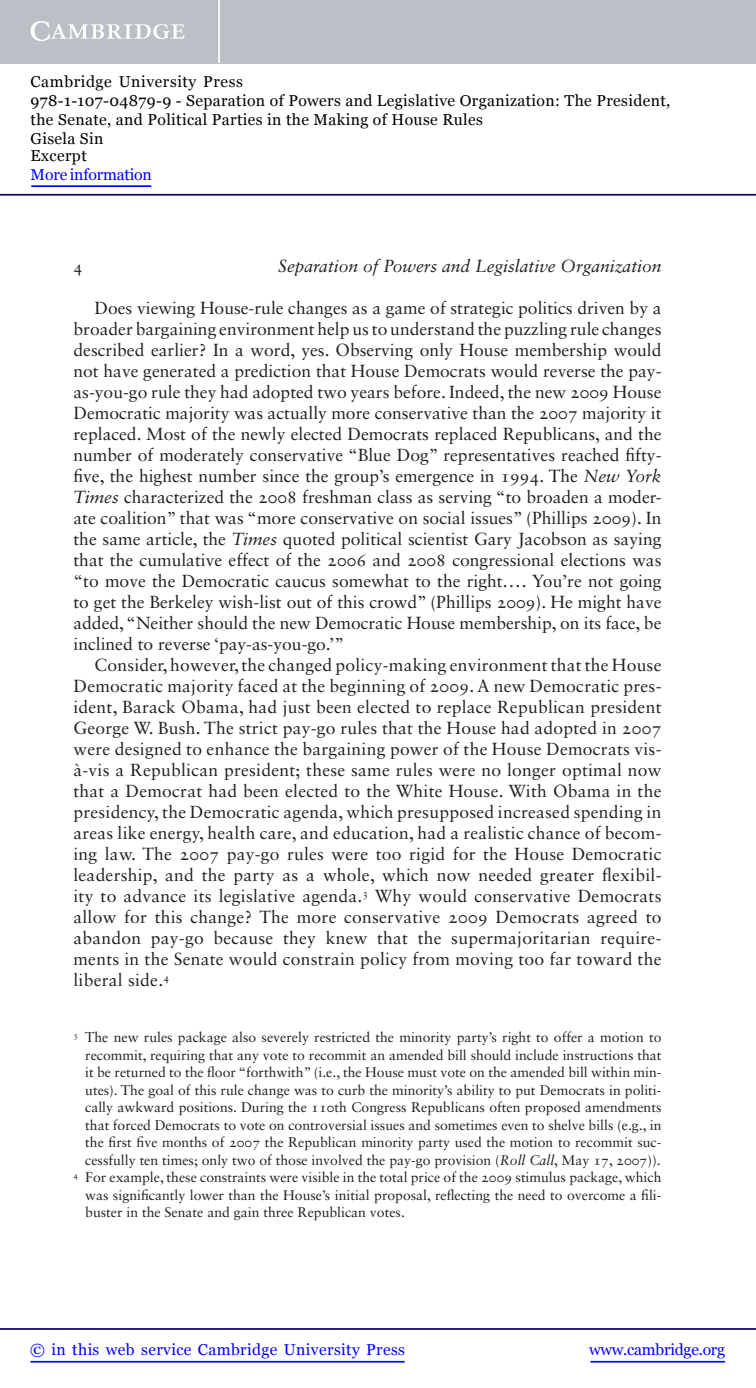
<style>
.page{position:relative;width:756px;height:1388px;background:#fff}
.page>*{position:absolute;margin:0;border:0;box-sizing:border-box;transform-origin:0 0}
.t1{font:17.5px/21px "Sabon LT Std";color:#231f20;text-align:justify}
.t2{font:italic 17.5px "Sabon LT Std";color:#231f20}
.t3{font:16.62px "Sabon LT Std";color:#231f20}
.t4{font:15.75px/18.6px "Georgia";letter-spacing:.025em;color:#000}
.t5{font:15.75px "Georgia";letter-spacing:.025em;color:#00f}
.t6{font:15.75px "Georgia";letter-spacing:-.015em;color:#00f}
.t7{font:15.75px "Georgia";letter-spacing:-.01em;color:#00f}
.t8{font:14px "Sabon LT Std";color:#231f20}
.s1{font-style:italic}
</style>
<div class="page">
<hr style="left:591px;top:1361px;width:134px;height:1px;background:#00f">
<hr style="left:0;top:1328px;width:756px;height:2px;background:#150666">
<hr style="left:31px;top:1361px;width:374px;height:1px;background:#00f">
<div style="left:0;top:0;width:756px;height:63px;background:#bac0c6"></div>
<svg style="left:31px;top:21px;width:154px;height:20px"></svg>
<hr style="left:218px;top:0;width:2px;height:63px;background:#fff">
<hr style="left:0;top:194px;width:756px;height:2px;background:#150666">
<hr style="left:31px;top:185px;width:120px;height:2px;background:#00f">
<p class="t4" style="left:31px;top:73px;width:641px">Cambridge University Press<br>978-1-107-04879-9 - Separation of Powers and Legislative Organization: The President, the Senate, and Political Parties in the Making of House Rules<br>Gisela Sin<br>Excerpt</p>
<p class="t7" style="left:31px;top:165px;width:123px">More information</p>
<p class="t3" style="left:74px;top:260px;width:11px">4</p>
<p class="t2" style="left:278px;top:259px;width:385px">Separation of Powers and Legislative Organization</p>
<p class="t1" style="left:74px;top:299px;width:590px;text-indent:21px">Does viewing House-rule changes as a game of strategic politics driven by a broader bargaining environment help us to understand the puzzling rule changes described earlier? In a word, yes. Observing only House membership would not have generated a prediction that House Democrats would reverse the pay&shy;as-you-go rule they had adopted two years before. Indeed, the new 2009 House Democratic majority was actually more conservative than the 2007 majority it replaced. Most of the newly elected Democrats replaced Republicans, and the number of moderately conservative “Blue Dog ” representatives reached fifty&shy;five, the highest number since the group’s emergence in 1994. The <span class="s1">New York Times</span> characterized the 2008 freshman class as serving “to broaden a moder&shy;ate coalition” that was “more conservative on social issues” (Phillips 2009 ). In the same article, the <span class="s1">Times</span> quoted political scientist Gary Jacobson as saying that the cumulative effect of the 2006 and 2008 congressional elections was “to move the Democratic caucus somewhat to the right. . . . You’re not going to get the Berkeley wish-list out of this crowd” (Phillips 2009 ). He might have added, “Neither should the new Democratic House membership, on its face, be inclined to reverse ‘pay-as-you-go.’”</p>
<p class="t1" style="left:74px;top:656px;width:590px;text-indent:21px">Consider, however, the changed policy-making environment that the House Democratic majority faced at the beginning of 2009. A new Democratic pres&shy;ident, Barack Obama , had just been elected to replace Republican president George W. Bush . The strict pay-go rules that the House had adopted in 2007 were designed to enhance the bargaining power of the House Democrats vis&shy;à -vis a Republican president; these same rules were no longer optimal now that a Democrat had been elected to the White House. With Obama in the presidency, the Democratic agenda, which presupposed increased spending in areas like energy, health care, and education, had a realistic chance of becom&shy;ing law. The 2007 pay-go rules were too rigid for the House Democratic leadership, and the party as a whole, which now needed greater flexibil&shy;ity to advance its legislative agenda. <sup>3</sup> Why would conservative Democrats allow for this change? The more conservative 2009 Democrats agreed to abandon pay-go because they knew that the supermajoritarian require&shy;ments in the Senate would constrain policy from moving too far toward the liberal side. <sup>4</sup></p>
<p class="t8" style="left:74px;top:1032px;width:589px"><sup>3</sup> The new rules package also severely restricted the minority party’s right to offer a motion to</p>
<p class="t8" style="left:85px;top:1049px;width:578px">recommit, requiring that any vote to recommit an amended bill should include instructions that</p>
<p class="t8" style="left:85px;top:1067px;width:578px">it be returned to the floor “forthwith” (i.e., the House must vote on the amended bill within min-</p>
<p class="t8" style="left:85px;top:1084px;width:578px">utes). The goal of this rule change was to curb the minority’s ability to put Democrats in politi-</p>
<p class="t8" style="left:85px;top:1102px;width:578px">cally awkward positions. During the 110th Congress Republicans often proposed amendments</p>
<p class="t8" style="left:85px;top:1119px;width:578px">that forced Democrats to vote on controversial issues and sometimes even to shelve bills (e.g., in</p>
<p class="t8" style="left:85px;top:1137px;width:578px">the first five months of 2007 the Republican minority party used the motion to recommit suc-</p>
<p class="t8" style="left:85px;top:1154px;width:577px">cessfully ten times; only two of those involved the pay-go provision ( <span class="s1">Roll Call</span> , May 17, 2007)).</p>
<p class="t8" style="left:74px;top:1172px;width:589px"><sup>4</sup> For example, these constraints were visible in the total price of the 2009 stimulus package, which</p>
<p class="t8" style="left:85px;top:1189px;width:578px">was significantly lower than the House’s initial proposal, reflecting the need to overcome a fili-</p>
<p class="t8" style="left:85px;top:1207px;width:321px">buster in the Senate and gain three Republican votes.</p>
<p class="t5" style="left:30px;top:1339px;width:376px">© in this web service Cambridge University Press</p>
<p class="t6" style="left:589px;top:1339px;width:137px">www.cambridge.org</p>
</div>
